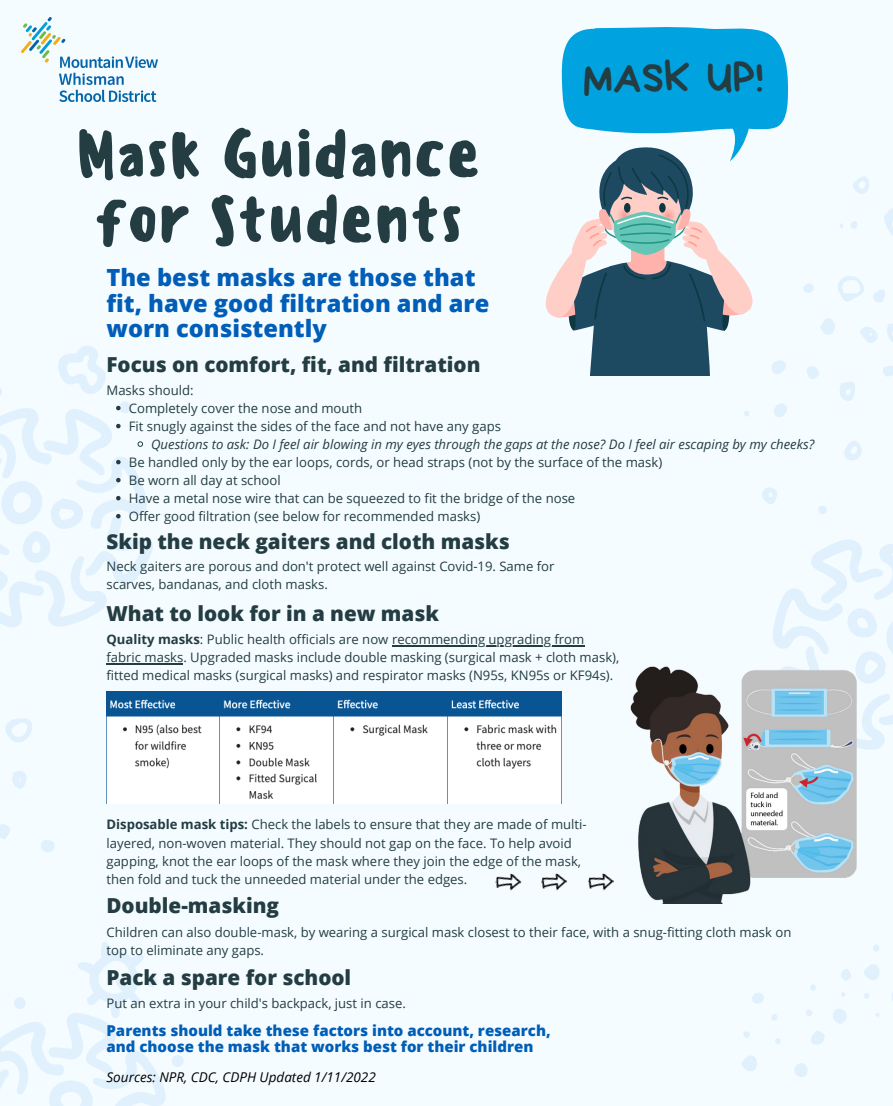
<style>
.page{position:relative;width:893px;height:1106px;background:#fff}
.page>*{position:absolute;margin:0;border:0;box-sizing:border-box;transform-origin:0 0}
.t1{font:500 64.2px/65.2px "Sensei";color:#233d42}
.t2{font:44.17px "Bryndan Write";color:#233d42}
.t3{font:800 23.62px/25.9px "Open Sans";color:#005eb8}
.t4{font:800 20.62px "Open Sans";color:#233d42}
.t5{font:800 15px/16.4px "Open Sans";color:#005eb8}
.t6{font:italic 13.5px "Open Sans";color:#000}
.t7{font:13.12px/18px "Open Sans";color:#233d42}
.t8{font:italic 13.12px "Open Sans";color:#233d42}
.s1{font-weight:700}
</style>
<div class="page">
<div style="left:0;top:0;width:893px;height:1105px;background:#f5fcff"></div>
<svg style="left:0;top:942px;width:184px;height:163px"></svg>
<svg style="left:773px;top:539px;width:120px;height:211px"></svg>
<svg style="left:5px;top:718px;width:27px;height:24px"></svg>
<svg style="left:12px;top:771px;width:14px;height:18px"></svg>
<svg style="left:0;top:824px;width:10px;height:15px"></svg>
<svg style="left:41px;top:840px;width:14px;height:12px"></svg>
<svg style="left:884px;top:208px;width:9px;height:28px"></svg>
<svg style="left:838px;top:276px;width:26px;height:25px"></svg>
<svg style="left:887px;top:323px;width:6px;height:19px"></svg>
<svg style="left:840px;top:382px;width:15px;height:19px"></svg>
<svg style="left:844px;top:441px;width:17px;height:19px"></svg>
<svg style="left:860px;top:327px;width:17px;height:16px"></svg>
<svg style="left:820px;top:318px;width:15px;height:17px"></svg>
<svg style="left:853px;top:176px;width:16px;height:18px"></svg>
<svg style="left:762px;top:487px;width:15px;height:17px"></svg>
<svg style="left:774px;top:403px;width:13px;height:14px"></svg>
<svg style="left:873px;top:289px;width:12px;height:14px"></svg>
<svg style="left:807px;top:366px;width:12px;height:13px"></svg>
<svg style="left:883px;top:366px;width:10px;height:11px"></svg>
<svg style="left:803px;top:283px;width:10px;height:10px"></svg>
<svg style="left:818px;top:506px;width:8px;height:8px"></svg>
<svg style="left:850px;top:221px;width:7px;height:8px"></svg>
<svg style="left:744px;top:411px;width:5px;height:6px"></svg>
<svg style="left:840px;top:223px;width:3px;height:6px"></svg>
<svg style="left:741px;top:1055px;width:16px;height:16px"></svg>
<svg style="left:794px;top:1063px;width:14px;height:14px"></svg>
<svg style="left:752px;top:993px;width:12px;height:11px"></svg>
<svg style="left:841px;top:969px;width:10px;height:12px"></svg>
<svg style="left:873px;top:944px;width:6px;height:8px"></svg>
<svg style="left:743px;top:1031px;width:7px;height:7px"></svg>
<svg style="left:810px;top:984px;width:6px;height:7px"></svg>
<svg style="left:806px;top:1009px;width:41px;height:36px"></svg>
<svg style="left:775px;top:1038px;width:6px;height:6px"></svg>
<svg style="left:771px;top:1014px;width:7px;height:7px"></svg>
<svg style="left:841px;top:992px;width:4px;height:5px"></svg>
<svg style="left:864px;top:964px;width:29px;height:53px"></svg>
<svg style="left:545px;top:27px;width:243px;height:348px"></svg>
<img style="left:22px;top:18px;width:135px;height:84px">
<img style="left:630px;top:658px;width:237px;height:245px">
<img style="left:495px;top:873px;width:27px;height:18px">
<img style="left:541px;top:873px;width:26px;height:18px">
<img style="left:588px;top:873px;width:26px;height:18px">
<img style="left:106px;top:691px;width:456px;height:112px">
<hr style="left:392px;top:645px;width:192px;height:1px;background:#233d42">
<hr style="left:106px;top:663px;width:77px;height:1px;background:#233d42">
<svg style="left:0;top:346px;width:153px;height:281px"></svg>
<h1 class="t1" style="left:76px;top:121px;width:406px">Mask Guidance for Students</h1>
<h3 class="t3" style="left:106px;top:263px;width:384px">The best masks are those that fit, have good filtration and are worn consistently</h3>
<h3 class="t4" style="left:106px;top:350px;width:375px">Focus on comfort, fit, and filtration</h3>
<p class="t7" style="left:106px;top:380px;width:89px">Masks should:</p>
<h2 class="t2" style="left:583px;top:55px;width:182px">MASK UP!</h2>
<p class="t7" style="left:129px;top:398px;width:374px">Completely cover the nose and mouth<br>Fit snugly against the sides of the face and not have any gaps</p>
<p class="t8" style="left:151px;top:434px;width:664px">Questions to ask: Do I feel air blowing in my eyes through the gaps at the nose? Do I feel air escaping by my cheeks?</p>
<p class="t7" style="left:129px;top:452px;width:535px">Be handled only by the ear loops, cords, or head straps (not by the surface of the mask)<br>Be worn all day at school<br>Have a metal nose wire that can be squeezed to fit the bridge of the nose<br>Offer good filtration (see below for recommended masks)</p>
<h3 class="t4" style="left:106px;top:527px;width:405px">Skip the neck gaiters and cloth masks</h3>
<p class="t7" style="left:106px;top:556px;width:449px">Neck gaiters are porous and don't protect well against Covid-19. Same for scarves, bandanas, and cloth masks.</p>
<h3 class="t4" style="left:106px;top:599px;width:334px">What to look for in a new mask</h3>
<p class="t7" style="left:106px;top:630px;width:514px"><span class="s1">Quality masks</span>: Public health officials are now recommending upgrading from fabric masks. Upgraded masks include double masking (surgical mask + cloth mask), fitted medical masks (surgical masks) and respirator masks (N95s, KN95s or KF94s).</p>
<p class="t7" style="left:106px;top:815px;width:482px"><span class="s1">Disposable mask tips:</span> Check the labels to ensure that they are made of multi&shy;layered, non-woven material. They should not gap on the face. To help avoid gapping, knot the ear loops of the mask where they join the edge of the mask, then fold and tuck the unneeded material under the edges.</p>
<h3 class="t4" style="left:106px;top:891px;width:174px">Double-masking</h3>
<p class="t7" style="left:106px;top:922px;width:686px">Children can also double-mask, by wearing a surgical mask closest to their face, with a snug-fitting cloth mask on top to eliminate any gaps.</p>
<h3 class="t4" style="left:106px;top:962px;width:246px">Pack a spare for school</h3>
<p class="t7" style="left:106px;top:993px;width:301px">Put an extra in your child's backpack, just in case.</p>
<p class="t5" style="left:106px;top:1021px;width:446px">Parents should take these factors into account, research, and choose the mask that works best for their children</p>
<p class="t6" style="left:106px;top:1067px;width:271px">Sources: NPR, CDC, CDPH Updated 1/11/2022</p>
</div>
